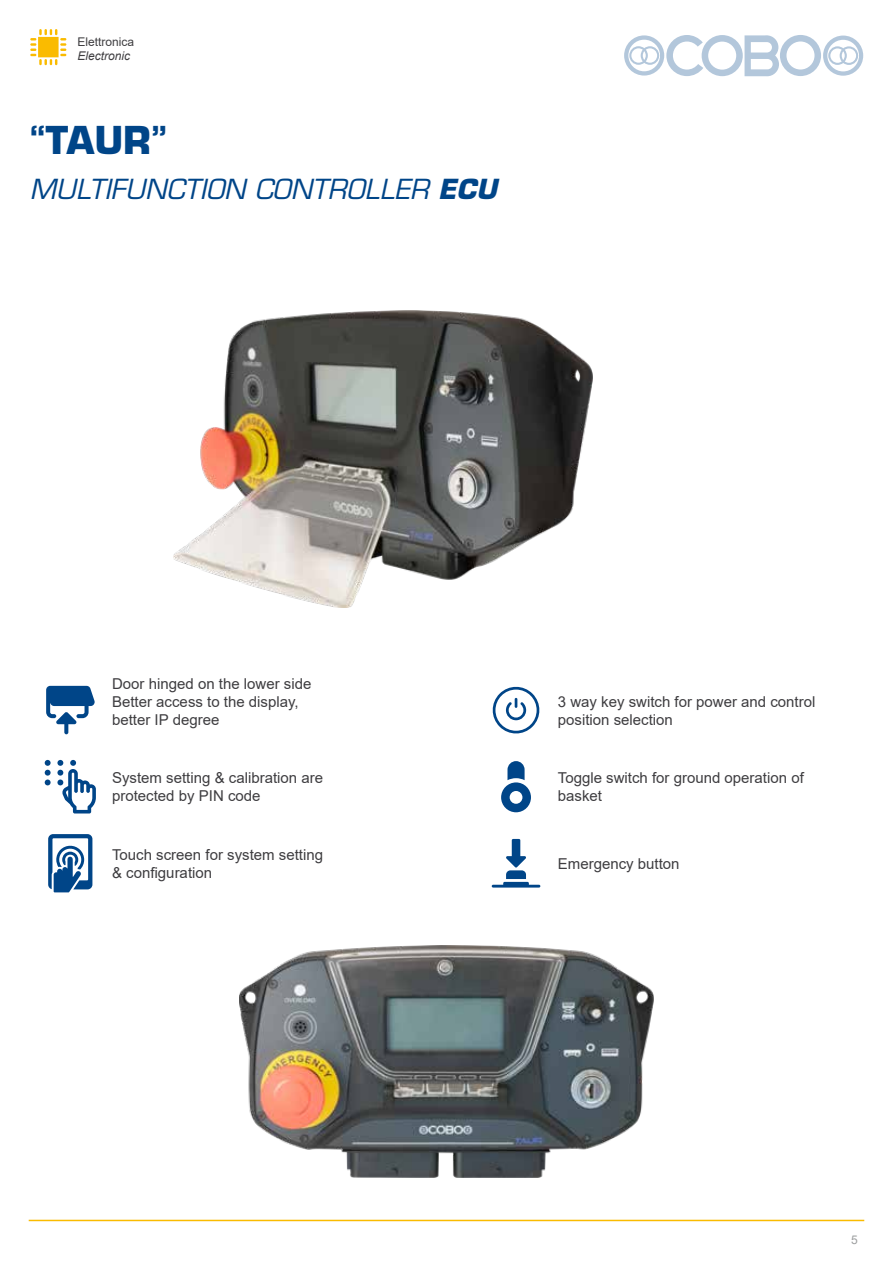
<style>
.page{position:relative;width:893px;height:1263px;background:#fff}
.page>*{position:absolute;margin:0;border:0;box-sizing:border-box;transform-origin:0 0}
.t1{font:700 37.5px "Eurostile LT Std";color:#004588}
.t2{font:italic 27px "Eurostile LT Std";color:#004588}
.t3{font:15px/18px "Arial";color:#3e3d40}
.t4{font:12px "Arial";color:#3e3d40}
.t5{font:italic 12px "Arial";color:#3e3d40}
.t6{font:12px "Arial";color:#9c9e9f}
.s1{font-weight:600}
.s2{font-weight:700}
</style>
<div class="page">
<svg style="left:44px;top:685px;width:52px;height:208px"></svg>
<svg style="left:491px;top:686px;width:50px;height:202px"></svg>
<img style="left:174px;top:311px;width:418px;height:297px">
<img style="left:239px;top:946px;width:415px;height:231px">
<hr style="left:29px;top:1220px;width:835px;height:1px;background:#fabb00">
<svg style="left:624px;top:35px;width:239px;height:41px"></svg>
<svg style="left:30px;top:29px;width:36px;height:36px"></svg>
<p class="t4" style="left:78px;top:33px;width:58px">Elettronica</p>
<p class="t5" style="left:78px;top:48px;width:54px">Electronic</p>
<h1 class="t1" style="left:30px;top:117px;width:139px"><span class="s1">“</span>TAUR<span class="s1">”</span></h1>
<h2 class="t2" style="left:30px;top:173px;width:469px">MULTIFUNCTION CONTROLLER <span class="s2">ECU</span></h2>
<p class="t3" style="left:112px;top:674px;width:201px">Door hinged on the lower side<br>Better access to the display, better IP degree</p>
<p class="t3" style="left:112px;top:769px;width:212px">System setting &amp; calibration are protected by PIN code</p>
<p class="t3" style="left:112px;top:845px;width:212px">Touch screen for system setting &amp; configuration</p>
<p class="t3" style="left:558px;top:692px;width:259px">3 way key switch for power and control position selection</p>
<p class="t3" style="left:558px;top:769px;width:247px">Toggle switch for ground operation of basket</p>
<p class="t3" style="left:558px;top:854px;width:123px">Emergency button</p>
<p class="t6" style="left:851px;top:1231px;width:8px">5</p>
</div>
